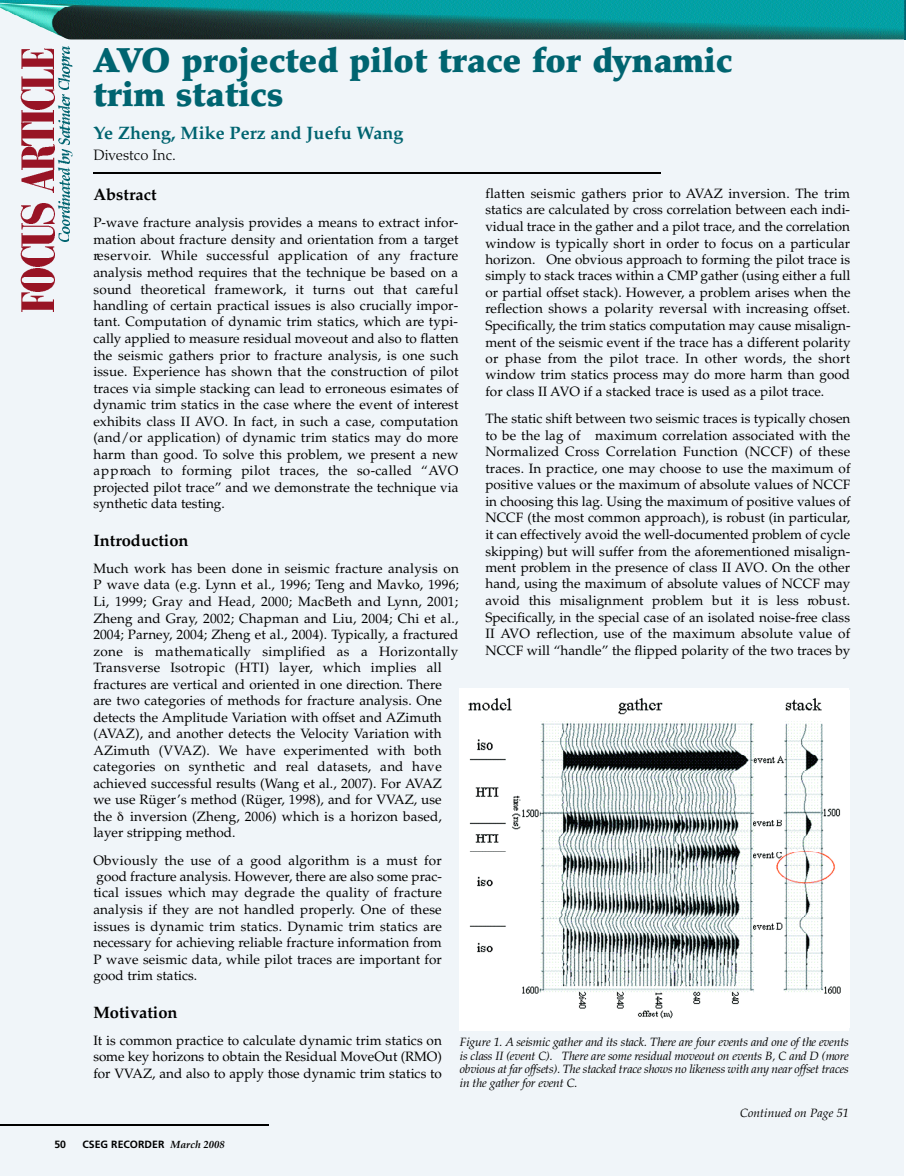
<style>
.page{position:relative;width:906px;height:1176px;background:#fff}
.page>*{position:absolute;margin:0;border:0;box-sizing:border-box;transform-origin:0 0}
.t1{font:900 34.5px/34.5px "Palatino";color:#006470}
.t2{font:700 18px "Palatino";color:#006470}
.t3{font:700 16.5px "Palatino";color:#000}
.t4{font:300 15px "Palatino";color:#000}
.t5{font:13.5px/16.5px "Palatino";letter-spacing:.005em;color:#000;text-align:justify}
.t6{font:italic 12px/13.5px "Palatino";color:#000;text-align:justify}
.t7{font:700 10.5px "Frutiger";color:#000}
.s1{font-family:"Palatino";font-style:italic}
</style>
<div class="page">
<svg style="left:903px;top:0;width:2px;height:39px"></svg>
<div style="left:0;top:0;width:903px;height:1175px;background:#f0f5f9"></div>
<img style="left:0;top:0;width:903px;height:40px">
<hr style="left:93px;top:172px;width:567px;height:2px;background:#000">
<hr style="left:0;top:1123px;width:269px;height:2px;background:#000">
<img style="left:54px;top:167px;width:15px;height:75px">
<img style="left:54px;top:157px;width:15px;height:6px">
<img style="left:54px;top:149px;width:18px;height:8px">
<img style="left:54px;top:94px;width:15px;height:51px">
<img style="left:54px;top:67px;width:15px;height:23px">
<img style="left:61px;top:59px;width:11px;height:8px">
<img style="left:62px;top:46px;width:7px;height:13px">
<img style="left:20px;top:268px;width:34px;height:43px">
<img style="left:20px;top:203px;width:34px;height:63px">
<img style="left:20px;top:48px;width:34px;height:144px">
<div style="left:459px;top:687px;width:389px;height:343px;background:#fff"></div>
<img style="left:468px;top:698px;width:373px;height:321px">
<h1 class="t1" style="left:93px;top:46px;width:640px">AVO projected pilot trace for dynamic trim statics</h1>
<h2 class="t2" style="left:93px;top:126px;width:311px">Ye Zheng, Mike Perz and Juefu Wang</h2>
<p class="t4" style="left:93px;top:149px;width:84px">Divestco Inc.</p>
<p class="t3" style="left:93px;top:188px;width:65px">Abstract</p>
<p class="t5" style="left:93px;top:216px;width:366px">P-wave fracture analysis provides a means to extract infor&shy;mation about fracture density and orientation from a target re s e r v o ir. While successful application of any fracture analysis method requires that the technique be based on a sound theoretical framework, it turns out that care f u l handling of certain practical issues is also crucially impor&shy;tant. Computation of dynamic trim statics, which are typi&shy;cally applied to measure residual moveout and also to flatten the seismic gathers prior to fracture analysis, is one such issue. Experience has shown that the construction of pilot traces via simple stacking can lead to erroneous esimates of dynamic trim statics in the case where the event of interest exhibits class II AVO. In fact, in such a case, computation (and/or application) of dynamic trim statics may do more harm than good. To solve this problem, we present a new a p p roach to forming pilot traces, the so-called “AV O projected pilot trace” and we demonstrate the technique via synthetic data testing.</p>
<p class="t3" style="left:93px;top:533px;width:97px">Introduction</p>
<p class="t5" style="left:93px;top:561px;width:367px;text-align:left">Much work has been done in seismic fracture analysis on P wave data (e.g. Lynn et al., 1996; Teng and Mavko, 1996; Li, 1999; Gray and Head, 2000; MacBeth and Lynn, 2001; Zheng and Gray, 2002; Chapman and Liu, 2004; Chi et al., 2004; Parney, 2004; Zheng et al., 2004). Typically, a fractured zone is mathematically simplified as a Horizontally Transverse Isotropic (HTI) layer, which implies all fractures are vertical and oriented in one direction. There are two categories of methods for fracture analysis. One detects the Amplitude Variation with offset and AZimuth (AVAZ), and another detects the Velocity Variation with AZimuth (VVAZ). We have experimented with both categories on synthetic and real datasets, and have achieved successful results (Wang et al., 2007). For AVAZ we use Rüger’s method (Rüger, 1998), and for VVAZ, use the</p>
<p class="t5" style="left:485px;top:186px;width:366px">flatten seismic gathers prior to AVAZ inversion. The trim statics are calculated by cross correlation between each indi&shy;vidual trace in the gather and a pilot trace, and the correlation window is typically short in order to focus on a particular horizon. One obvious approach to forming the pilot trace is simply to stack traces within a CMP gather (using either a full or partial offset stack). However, a problem arises when the reflection shows a polarity reversal with increasing offset.<br>Specifically, the trim statics computation may cause misalign&shy;ment of the seismic event if the trace has a different polarity or phase from the pilot trace. In other words, the short window trim statics process may do more harm than good for class II AVO if a stacked trace is used as a pilot trace.</p>
<p class="t5" style="left:485px;top:412px;width:366px">The static shift between two seismic traces is typically chosen to be the lag of maximum correlation associated with the Normalized Cross Correlation Function (NCCF) of these traces. In practice, one may choose to use the maximum of positive values or the maximum of absolute values of NCCF in choosing this lag. Using the maximum of positive values of NCCF (the most common approach), is robust (in particular, it can effectively avoid the well-documented problem of cycle skipping) but will suffer from the aforementioned misalign&shy;ment problem in the presence of class II AVO. On the other hand, using the maximum of absolute values of NCCF may avoid this misalignment problem but it is less ro b u s t .<br>Specifically, in the special case of an isolated noise-free class II AVO reflection, use of the maximum absolute value of NCCF will “handle” the flipped polarity of the two traces by</p>
<p class="t5" style="left:93px;top:809px;width:350px;text-indent:37px">inversion (Zheng, 2006) which is a horizon based, layer stripping method.</p>
<p class="t5" style="left:93px;top:853px;width:350px">Obviously the use of a good algorithm is a must for good fracture analysis. However, there are also some prac&shy;tical issues which may degrade the quality of fracture analysis if they are not handled properly. One of these issues is dynamic trim statics. Dynamic trim statics are necessary for achieving reliable fracture information from P wave seismic data, while pilot traces are important for good trim statics.</p>
<p class="t3" style="left:93px;top:1005px;width:86px">Motivation</p>
<p class="t5" style="left:93px;top:1033px;width:350px">It is common practice to calculate dynamic trim statics on some key horizons to obtain the Residual MoveOut (RMO) for VVAZ, and also to apply those dynamic trim statics to</p>
<p class="t6" style="left:459px;top:1036px;width:390px">F ig u re 1. A seismic gather and its stack. There are four events and one of the events is class II (event C). There are some residual moveout on events B, C and D (more obvious at far offsets). The stacked trace shows no likeness with any near offset traces in the gather for event C.</p>
<p class="t7" style="left:54px;top:1139px;width:13px">50</p>
<p class="t7" style="left:82px;top:1139px;width:143px">CSEG RECORDER <span class="s1">March 2008</span></p>
<p class="t6" style="left:739px;top:1107px;width:110px">Continued on Page 51</p>
</div>
